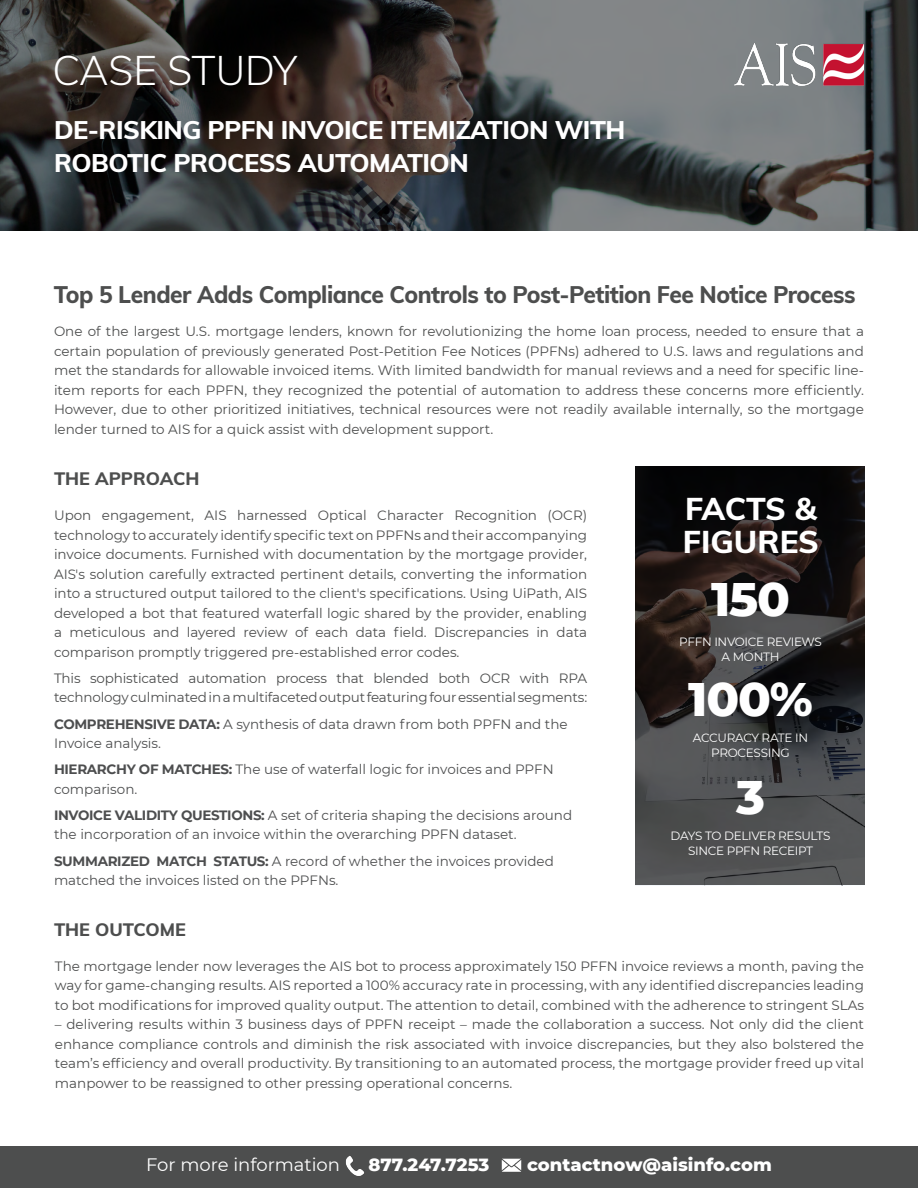
<style>
.page{position:relative;width:918px;height:1188px;background:#fff}
.page>*{position:absolute;margin:0;border:0;box-sizing:border-box;transform-origin:0 0}
.t1{font:800 48px/99px "Montserrat";letter-spacing:-.025em;color:#fff;text-align:center}
.t2{font:300 40.5px "Muli";letter-spacing:-.005em;color:#fff}
.t3{font:800 31.5px/33px "Muli";letter-spacing:-.005em;color:#fff}
.t4{font:800 25.5px/33px "Muli";letter-spacing:-.02em;color:#fff}
.t5{font:800 24px "Muli";letter-spacing:-.02em;color:#4d4e4e;scale:.95 1}
.t6{font:800 18px "Montserrat";color:#fff}
.t7{font:800 18px "Muli";color:#4d4e4e}
.t8{font:18px "Montserrat";color:#fff}
.t9{font:13.5px/19.5px "Montserrat";letter-spacing:-.01em;color:#4d4e4e;text-align:justify}
.t10{font:13.5px/19.5px "Montserrat";color:#4d4e4f}
.t11{font:12px/15px "Montserrat";letter-spacing:-.025em;color:#fff;text-align:center}
.s1{font-weight:700}
</style>
<div class="page">
<svg style="left:0;top:0;width:918px;height:231px;background:#444"></svg>
<img style="left:735px;top:44px;width:129px;height:42px">
<div style="left:0;top:1146px;width:918px;height:42px;background:#4d4e4e"></div>
<img style="left:345px;top:1156px;width:19px;height:20px">
<img style="left:501px;top:1158px;width:21px;height:14px">
<svg style="left:635px;top:467px;width:230px;height:418px;background:#302e2f"></svg>
<h2 class="t2" style="left:52px;top:41px;width:247px">CASE STUDY</h2>
<h3 class="t4" style="left:54px;top:113px;width:573px">DE-RISKING PPFN INVOICE ITEMIZATION WITH<br>ROBOTIC PROCESS AUTOMATION</h3>
<h3 class="t5" style="left:54px;top:276px;width:845px">Top 5 Lender Adds Compliance Controls to Post-Petition Fee Notice Process</h3>
<p class="t9" style="left:54px;top:321px;width:812px">One of the largest U.S. mortgage lenders, known for revolutionizing the home loan process, needed to ensure that a certain population of previously generated Post-Petition Fee Notices (PPFNs) adhered to U.S. laws and regulations and met the standards for allowable invoiced items. With limited bandwidth for manual reviews and a need for specific line&shy;item reports for each PPFN, they recognized the potential of automation to address these concerns more efficiently.<br>However, due to other prioritized initiatives, technical resources were not readily available internally, so the mortgage lender turned to AIS for a quick assist with development support.</p>
<h3 class="t7" style="left:54px;top:465px;width:147px">THE APPROACH</h3>
<p class="t9" style="left:54px;top:505px;width:535px">Upon engagement, AIS harnessed Optical Character Recognition (OCR) technology to accurately identify specific text on PPFNs and their accompanying invoice documents. Furnished with documentation by the mortgage provider, AIS's solution carefully extracted pertinent details, converting the information into a structured output tailored to the client's specifications. Using UiPath, AIS developed a bot that featured waterfall logic shared by the provider, enabling a meticulous and layered review of each data field. Discrepancies in data comparison promptly triggered pre-established error codes.</p>
<p class="t9" style="left:54px;top:668px;width:535px">This sophisticated automation process that blended both OCR with RPA technology culminated in a multifaceted output featuring four essential segments:</p>
<p class="t10" style="left:54px;top:713px;width:515px"><span class="s1">COMPREHENSIVE DATA:</span> A synthesis of data drawn from both PPFN and the<br>Invoice analysis.</p>
<p class="t10" style="left:54px;top:759px;width:501px"><span class="s1">HIERARCHY OF MATCHES:</span> The use of waterfall logic for invoices and PPFN comparison.</p>
<p class="t10" style="left:54px;top:805px;width:520px"><span class="s1">INVOICE VALIDITY QUESTIONS:</span> A set of criteria shaping the decisions around the incorporation of an invoice within the overarching PPFN dataset.</p>
<p class="t10" style="left:54px;top:851px;width:501px"><span class="s1">SUMMARIZED MATCH STATUS:</span> A record of whether the invoices provided matched the invoices listed on the PPFNs.</p>
<h3 class="t3" style="left:683px;top:491px;width:138px">FACTS &amp;<br>FIGURES</h3>
<h1 class="t1" style="left:688px;top:547px;width:126px">150<br>100%<br>3</h1>
<p class="t11" style="left:679px;top:634px;width:144px">PFFN INVOICE REVIEWS<br>A MONTH</p>
<p class="t11" style="left:693px;top:730px;width:117px">ACCURACY RATE IN<br>PROCESSING</p>
<p class="t11" style="left:671px;top:828px;width:161px">DAYS TO DELIVER RESULTS<br>SINCE PPFN RECEIPT</p>
<h3 class="t7" style="left:54px;top:916px;width:133px">THE OUTCOME</h3>
<p class="t9" style="left:55px;top:956px;width:811px">The mortgage lender now leverages the AIS bot to process approximately 150 PFFN invoice reviews a month, paving the way for game-changing results. AIS reported a 100% accuracy rate in processing, with any identified discrepancies leading to bot modifications for improved quality output. The attention to detail, combined with the adherence to stringent SLAs</p>
<p class="t9" style="left:55px;top:1014px;width:811px">– delivering results within 3 business days of PPFN receipt – made the collaboration a success. Not only did the client enhance compliance controls and diminish the risk associated with invoice discrepancies, but they also bolstered the team’s efficiency and overall productivity. By transitioning to an automated process, the mortgage provider freed up vital manpower to be reassigned to other pressing operational concerns.</p>
<h3 class="t8" style="left:146px;top:1153px;width:195px">For more information</h3>
<h3 class="t6" style="left:368px;top:1152px;width:122px">877.247.7253</h3>
<h3 class="t6" style="left:527px;top:1152px;width:246px">contactnow@aisinfo.com</h3>
</div>
